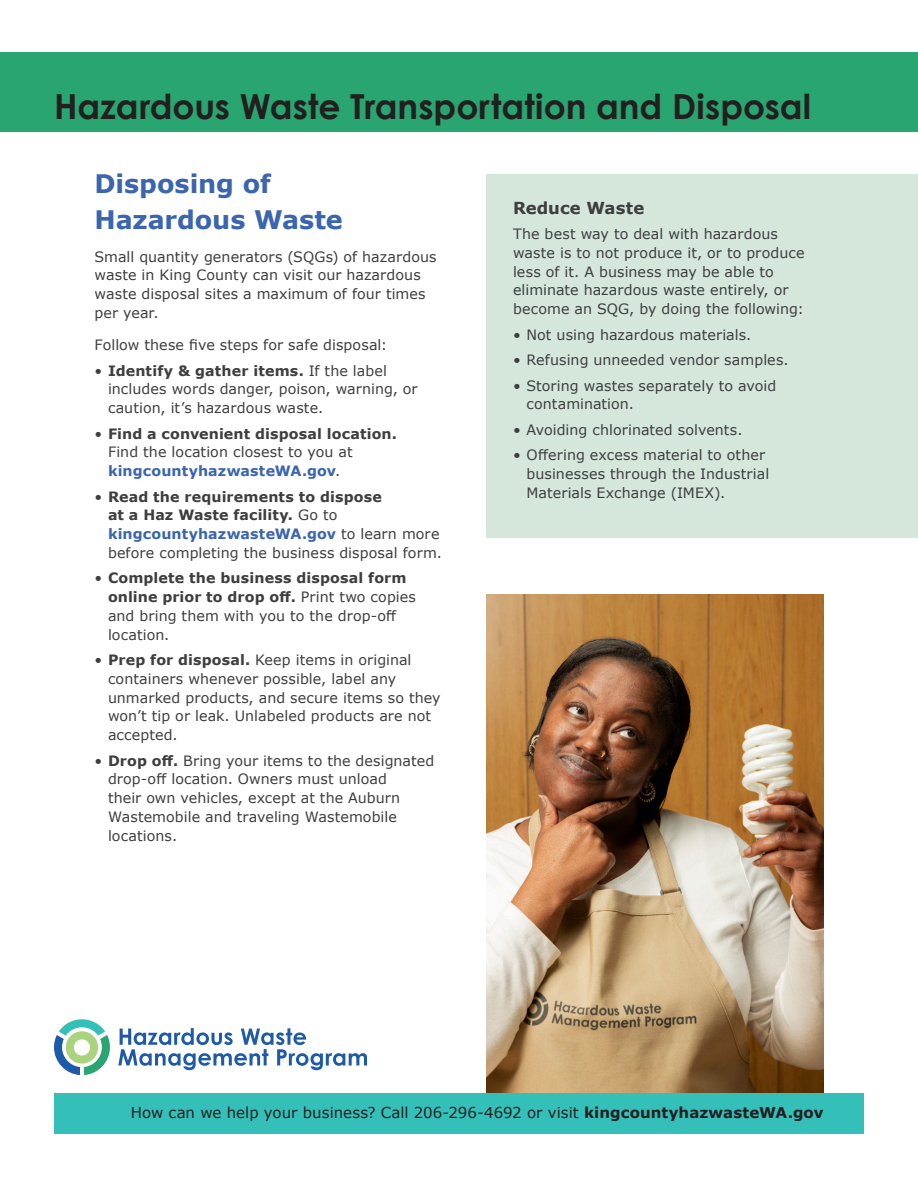
<style>
.page{position:relative;width:918px;height:1188px;background:#fff}
.page>*{position:absolute;margin:0;border:0;box-sizing:border-box;transform-origin:0 0}
.PageTitle{font:700 34.5px "Century Gothic";color:#231f20}
.Heading1{font:700 25.5px/36px "Verdana";color:#3b65af}
.Sidebar_head{font:700 16.5px "Verdana";letter-spacing:.005em;color:#3e3e3f}
.Body_copy{font:15px "Verdana";color:#231f20}
.Body_copy-2{font:14.25px/18.8px "Verdana";letter-spacing:.005em;color:#3e3e3f}
.t1{font:700 14.25px/18.8px "Verdana";letter-spacing:.005em;color:#3e3e3f}
.s1{font-weight:700}
.s2{font-weight:400}
.s3{color:#3b65af}
.s4{font-weight:700;color:#3b65af}
</style>
<div class="page">
<div style="left:0;top:53px;width:918px;height:79px;background:#28a570"></div>
<div style="left:486px;top:174px;width:432px;height:364px;background:#d5e7db"></div>
<img style="left:486px;top:594px;width:338px;height:500px">
<svg style="left:118px;top:1028px;width:249px;height:42px"></svg>
<svg style="left:54px;top:1019px;width:56px;height:56px"></svg>
<div style="left:54px;top:1094px;width:810px;height:40px;background:#35bfb9"></div>
<p class="PageTitle" style="left:54px;top:80px;width:759px">Hazardous Waste Transportation and Disposal</p>
<p class="Heading1" style="left:94px;top:166px;width:250px">Disposing of<br>Hazardous Waste</p>
<p class="Body_copy-2" style="left:94px;top:247px;width:344px">Small quantity generators (SQGs) of hazardous waste in King County can visit our hazardous waste disposal sites a maximum of four times per year.</p>
<p class="Body_copy-2" style="left:94px;top:336px;width:294px">Follow these five steps for safe disposal:</p>
<p class="Body_copy-2" style="left:108px;top:361px;width:311px;text-indent:-14px">• <span class="s1">Identify &amp; gather items.</span> If the label includes words danger, poison, warning, or caution, it’s hazardous waste.</p>
<p class="t1" style="left:108px;top:424px;width:290px;text-indent:-14px"><span class="s2">•</span> Find a convenient disposal location.<br><span class="s2">Find the location closest to you at </span><span class="s3">kingcountyhazwasteWA.gov</span><span class="s2">.</span></p>
<p class="Body_copy-2" style="left:108px;top:487px;width:335px;text-indent:-14px">• <span class="s1">Read the requirements to dispose<br>at a Haz Waste facility.</span> Go to <span class="s4">kingcountyhazwasteWA.gov</span> to learn more before completing the business disposal form.</p>
<p class="Body_copy-2" style="left:108px;top:569px;width:310px;text-indent:-14px">• <span class="s1">Complete the business disposal form online prior to drop off.</span> Print two copies and bring them with you to the drop-off location.</p>
<p class="Body_copy-2" style="left:108px;top:651px;width:334px;text-indent:-14px">• <span class="s1">Prep for disposal.</span> Keep items in original containers whenever possible, label any unmarked products, and secure items so they won’t tip or leak. Unlabeled products are not accepted.</p>
<p class="Body_copy-2" style="left:108px;top:751px;width:328px;text-indent:-14px">• <span class="s1">Drop off.</span> Bring your items to the designated drop-off location. Owners must unload<br>their own vehicles, except at the Auburn Wastemobile and traveling Wastemobile locations.</p>
<p class="Sidebar_head" style="left:513px;top:196px;width:133px">Reduce Waste</p>
<p class="Body_copy-2" style="left:513px;top:224px;width:293px">The best way to deal with hazardous waste is to not produce it, or to produce less of it. A business may be able to eliminate hazardous waste entirely, or become an SQG, by doing the following:</p>
<p class="Body_copy-2" style="left:513px;top:325px;width:240px">• Not using hazardous materials.</p>
<p class="Body_copy-2" style="left:513px;top:350px;width:277px">• Refusing unneeded vendor samples.</p>
<p class="Body_copy-2" style="left:526px;top:376px;width:251px;text-indent:-14px">• Storing wastes separately to avoid contamination.</p>
<p class="Body_copy-2" style="left:513px;top:420px;width:231px">• Avoiding chlorinated solvents.</p>
<p class="Body_copy-2" style="left:526px;top:446px;width:244px;text-indent:-14px">• Offering excess material to other businesses through the Industrial<br>Materials Exchange (IMEX).</p>
<p class="Body_copy" style="left:131px;top:1102px;width:694px">How can we help your business? Call 206-296-4692 or visit <span class="s1">kingcountyhazwasteWA.gov</span></p>
</div>
